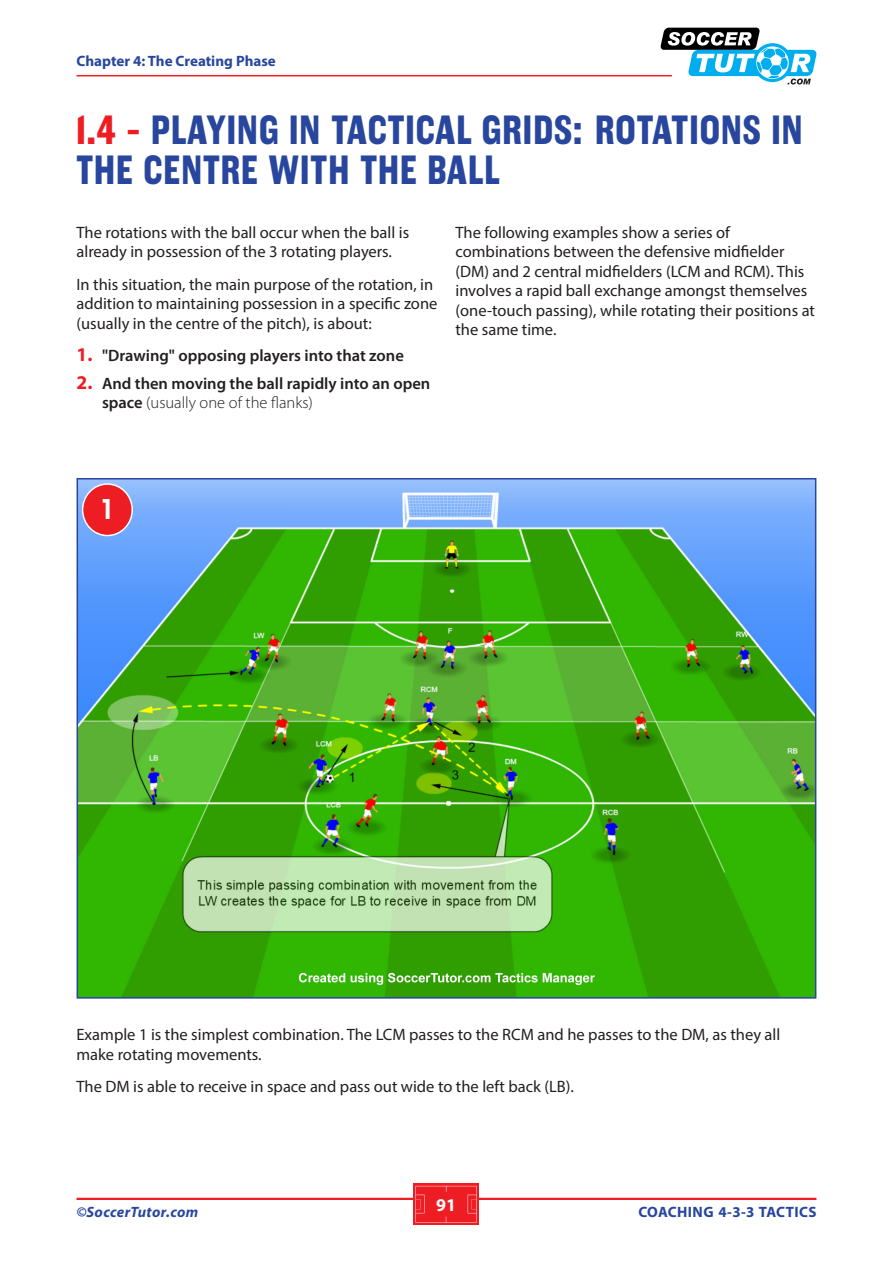
<style>
.page{position:relative;width:893px;height:1263px;background:#fff}
.page>*{position:absolute;margin:0;border:0;box-sizing:border-box;transform-origin:0 0}
.Paragraph_Style_1{font:700 42px/40.5px "Americane Cond";letter-spacing:.025em;color:#28469d}
.head_1{font:700 condensed 27px "ITC Avant Garde Std";color:#fff}
.t1{font:700 18px "Myriad Pro";color:#fff}
.t2{font:16.5px/19.5px "Myriad Pro";color:#231f20}
.t3{font:600 16.5px/19.5px "Myriad Pro";color:#231f20}
.t4{font:700 15px "Myriad Pro";color:#28469d}
.t5{font:700 15px "Myriad Pro";letter-spacing:.025em;color:#28469d}
.t6{font:italic 700 15px "Myriad Pro";letter-spacing:.02em;color:#28469d}
.s1{color:#ee1d23}
.s2{font-weight:700;font-size:19.5px;color:#ee1d23}
.s3{font-weight:300}
</style>
<div class="page">
<svg style="left:661px;top:28px;width:155px;height:56px"></svg>
<hr style="left:77px;top:75px;width:595px;height:1px;background:#ee1d23">
<hr style="left:77px;top:1198px;width:739px;height:2px;background:#ee1d23">
<svg style="left:413px;top:1184px;width:66px;height:41px"></svg>
<svg style="left:415px;top:1186px;width:62px;height:36px;background:#ee292f"></svg>
<div style="left:434px;top:1192px;width:24px;height:24px;background:#ee1d23;border-radius:50%"></div>
<img style="left:80px;top:481px;width:733px;height:514px">
<div style="left:83px;top:484px;width:49px;height:51px;background:#ee1d23;border-radius:50%"></div>
<div style="left:82px;top:483px;width:51px;height:53px;border:2px solid #fff;border-radius:50%"></div>
<p class="t4" style="left:77px;top:51px;width:201px">Chapter 4: The Creating Phase</p>
<p class="Paragraph_Style_1" style="left:77px;top:110px;width:727px"><span class="s1">1.4 -</span> PLAYING IN TACTICAL GRIDS: ROTATIONS IN<br>THE CENTRE WITH THE BALL</p>
<p class="t2" style="left:77px;top:222px;width:334px">The rotations with the ball occur when the ball is already in possession of the 3 rotating players.</p>
<p class="t2" style="left:77px;top:274px;width:362px">In this situation, the main purpose of the rotation, in addition to maintaining possession in a specific zone (usually in the centre of the pitch), is about:</p>
<p class="t3" style="left:77px;top:345px;width:329px"><span class="s2">1.</span> "Drawing" opposing players into that zone</p>
<p class="t3" style="left:102px;top:373px;width:330px;text-indent:-26px"><span class="s2">2.</span> And then moving the ball rapidly into an open space <span class="s3">(usually one of the flanks)</span></p>
<p class="t2" style="left:455px;top:222px;width:361px">The following examples show a series of combinations between the defensive midfielder (DM) and 2 central midfielders (LCM and RCM). This involves a rapid ball exchange amongst themselves (one-touch passing), while rotating their positions at the same time.</p>
<p class="head_1" style="left:100px;top:492px;width:17px">1</p>
<p class="t2" style="left:77px;top:1025px;width:705px">Example 1 is the simplest combination. The LCM passes to the RCM and he passes to the DM, as they all make rotating movements.</p>
<p class="t2" style="left:77px;top:1076px;width:499px">The DM is able to receive in space and pass out wide to the left back (LB).</p>
<p class="t6" style="left:77px;top:1202px;width:123px">©SoccerTutor.com</p>
<p class="t1" style="left:436px;top:1193px;width:21px">91</p>
<p class="t5" style="left:638px;top:1202px;width:180px">COACHING 4-3-3 TACTICS</p>
</div>
